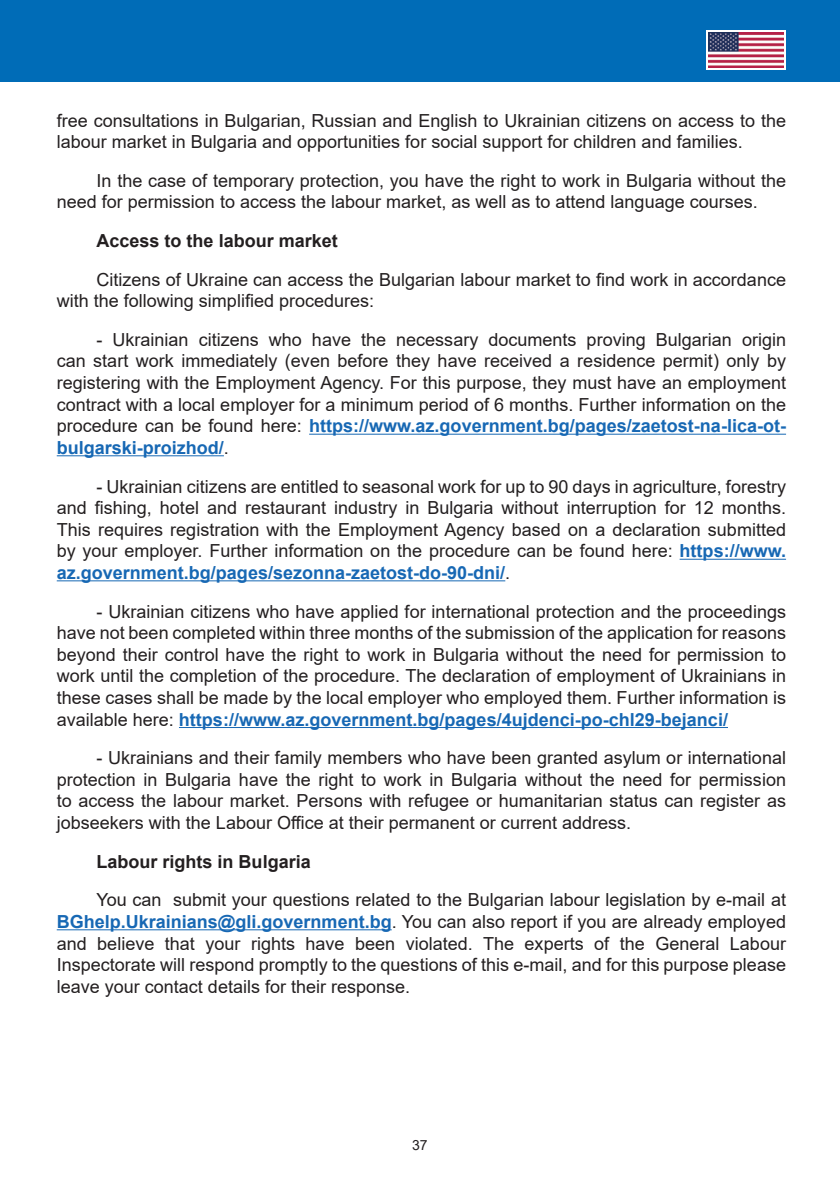
<style>
.page{position:relative;width:840px;height:1191px;background:#fff}
.page>*{position:absolute;margin:0;border:0;box-sizing:border-box;transform-origin:0 0}
.t1{font:18px/21.6px "Arial";color:#231f20;text-align:justify}
.t2{font:700 18px "Arial";color:#231f20}
.t3{font:14px "Arial";color:#231f20}
.s1{font-weight:700;color:#1768b4}
</style>
<div class="page">
<div style="left:0;top:0;width:839px;height:82px;background:#006cb7"></div>
<div style="left:706px;top:30px;width:79px;height:40px;background:linear-gradient(to right,#fff,#fff)"></div>
<img style="left:708px;top:32px;width:75px;height:35px">
<hr style="left:309px;top:434px;width:476px;height:1px;background:#1768b4">
<hr style="left:57px;top:455px;width:167px;height:1px;background:#1768b4">
<hr style="left:679px;top:559px;width:106px;height:1px;background:#1768b4">
<hr style="left:57px;top:580px;width:448px;height:1px;background:#1768b4">
<hr style="left:179px;top:727px;width:548px;height:1px;background:#1768b4">
<hr style="left:57px;top:929px;width:334px;height:1px;background:#1768b4">
<p class="t1" style="left:57px;top:109px;width:730px">free consultations in Bulgarian, Russian and English to Ukrainian citizens on access to the labour market in Bulgaria and opportunities for social support for children and families.</p>
<p class="t1" style="left:57px;top:169px;width:730px;text-indent:40px">In the case of temporary protection, you have the right to work in Bulgaria without the need for permission to access the labour market, as well as to attend language courses.</p>
<p class="t2" style="left:96px;top:228px;width:243px">Access to the labour market</p>
<p class="t1" style="left:57px;top:268px;width:730px;text-indent:40px">Citizens of Ukraine can access the Bulgarian labour market to find work in accordance with the following simplified procedures:</p>
<p class="t1" style="left:57px;top:328px;width:730px;text-indent:40px">- Ukrainian citizens who have the necessary documents proving Bulgarian origin can start work immediately (even before they have received a residence permit) only by registering with the Employment Agency. For this purpose, they must have an employment contract with a local employer for a minimum period of 6 months. Further information on the procedure can be found here: <span class="s1">https://www.az.government.bg/pages/zaetost-na-lica-ot&shy;bulgarski-proizhod/</span>.</p>
<p class="t1" style="left:57px;top:475px;width:730px;text-indent:40px">- Ukrainian citizens are entitled to seasonal work for up to 90 days in agriculture, forestry and fishing, hotel and restaurant industry in Bulgaria without interruption for 12 months.<br>This requires registration with the Employment Agency based on a declaration submitted by your employer. Further information on the procedure can be found here: <span class="s1">https://www. az.government.bg/pages/sezonna-zaetost-do-90-dni/</span>.</p>
<p class="t1" style="left:57px;top:600px;width:730px;text-indent:40px">- Ukrainian citizens who have applied for international protection and the proceedings have not been completed within three months of the submission of the application for reasons beyond their control have the right to work in Bulgaria without the need for permission to work until the completion of the procedure. The declaration of employment of Ukrainians in these cases shall be made by the local employer who employed them. Further information is available here: <span class="s1">https://www.az.government.bg/pages/4ujdenci-po-chl29-bejanci/</span></p>
<p class="t1" style="left:57px;top:747px;width:730px;text-indent:40px">- Ukrainians and their family members who have been granted asylum or international protection in Bulgaria have the right to work in Bulgaria without the need for permission to access the labour market. Persons with refugee or humanitarian status can register as jobseekers with the Labour Office at their permanent or current address.</p>
<p class="t2" style="left:96px;top:848px;width:216px">Labour rights in Bulgaria</p>
<p class="t1" style="left:57px;top:889px;width:730px;text-indent:40px">You can submit your questions related to the Bulgarian labour legislation by e-mail at <span class="s1">BGhelp.Ukrainians@gli.government.bg</span>. You can also report if you are already employed and believe that your rights have been violated. The experts of the General Labour Inspectorate will respond promptly to the questions of this e-mail, and for this purpose please leave your contact details for their response.</p>
<p class="t3" style="left:412px;top:1135px;width:17px">37</p>
</div>
